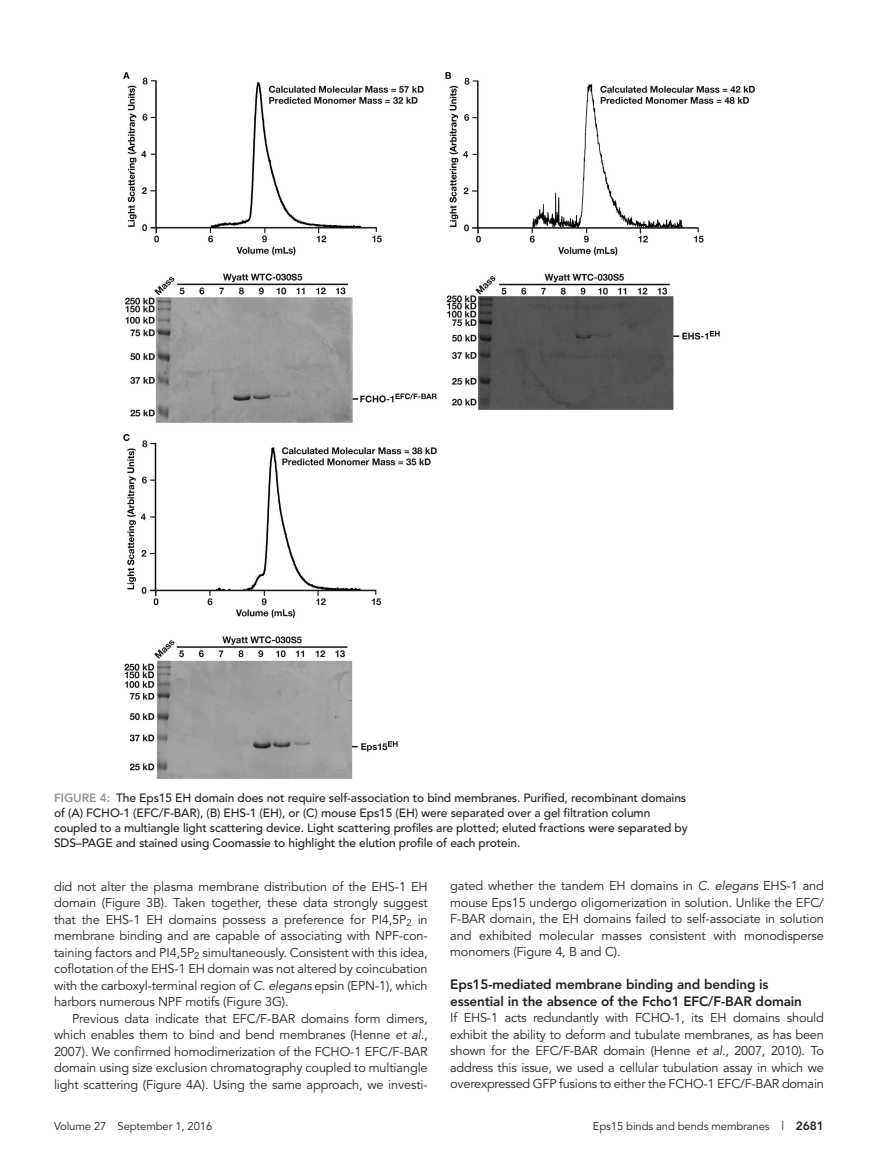
<style>
.page{position:relative;width:878px;height:1175px;background:#fff}
.page>*{position:absolute;margin:0;border:0;box-sizing:border-box;transform-origin:0 0}
.t1{font:800 13.5px/16.5px "Avenir";letter-spacing:-.01em;color:#231f20}
.ParaFL{font:12.75px/16.5px "Avenir";letter-spacing:-.015em;color:#231f20;text-align:justify}
.Para{font:12.75px/16.5px "Avenir";letter-spacing:-.01em;color:#231f20;text-align:justify}
.FigCaption_35_5p{font:500 12px/15px "Avenir";letter-spacing:-.01em;color:#231f20}
.t2{font:11.25px "Avenir";letter-spacing:-.01em;color:#231f20}
.s1{font-weight:800;color:#939598}
.s2{font-style:italic}
.s3{font-size:12px}
.s4{font-weight:800;font-size:12px}
</style>
<div class="page">
<img style="left:124px;top:72px;width:630px;height:707px">
<p class="FigCaption_35_5p" style="left:54px;top:790px;width:635px"><span class="s1">FIGURE 4:</span> The Eps15 EH domain does not require self-association to bind membranes. Purified, recombinant domains of (A) FCHO-1 (EFC/F-BAR), (B) EHS-1 (EH), or (C) mouse Eps15 (EH) were separated over a gel filtration column coupled to a multiangle light scattering device. Light scattering profiles are plotted; eluted fractions were separated by SDS–PAGE and stained using Coomassie to highlight the elution profile of each protein.</p>
<p class="ParaFL" style="left:54px;top:878px;width:375px">did not alter the plasma membrane distribution of the EHS-1 EH domain (Figure 3B). Taken together, these data strongly suggest that the EHS-1 EH domains possess a preference for PI4,5P<sub>2</sub> in membrane binding and are capable of associating with NPF-con&shy;taining factors and PI4,5P<sub>2</sub> simultaneously. Consistent with this idea, coflotation of the EHS-1 EH domain was not altered by coincubation with the carboxyl-terminal region of <span class="s2">C. elegans</span> epsin (EPN-1), which harbors numerous NPF motifs (Figure 3G).</p>
<p class="Para" style="left:54px;top:1010px;width:375px;text-indent:18px">Previous data indicate that EFC/F-BAR domains form dimers, which enables them to bind and bend membranes (Henne <span class="s2">et al</span>., 2007). We confirmed homodimerization of the FCHO-1 EFC/F-BAR domain using size exclusion chromatography coupled to multiangle light scattering (Figure 4A). Using the same approach, we investi-</p>
<p class="Para" style="left:450px;top:877px;width:375px">gated whether the tandem EH domains in <span class="s2">C. elegans</span> EHS-1 and mouse Eps15 undergo oligomerization in solution. Unlike the EFC/ F-BAR domain, the EH domains failed to self-associate in solution and exhibited molecular masses consistent with monodisperse monomers (Figure 4, B and C).</p>
<h2 class="t1" style="left:450px;top:976px;width:353px">Eps15-mediated membrane binding and bending is essential in the absence of the Fcho1 EFC/F-BAR domain</h2>
<p class="ParaFL" style="left:450px;top:1009px;width:375px">If EHS-1 acts redundantly with FCHO-1, its EH domains should exhibit the ability to deform and tubulate membranes, as has been shown for the EFC/F-BAR domain (Henne <span class="s2">et al</span>., 2007, 2010). To address this issue, we used a cellular tubulation assay in which we overexpressed GFP fusions to either the FCHO-1 EFC/F-BAR domain</p>
<p class="t2" style="left:54px;top:1119px;width:160px">Volume 27 September 1, 2016</p>
<p class="t2" style="left:593px;top:1119px;width:232px">Eps15 binds and bends membranes <span class="s3">|</span> <span class="s4">2681</span></p>
</div>
